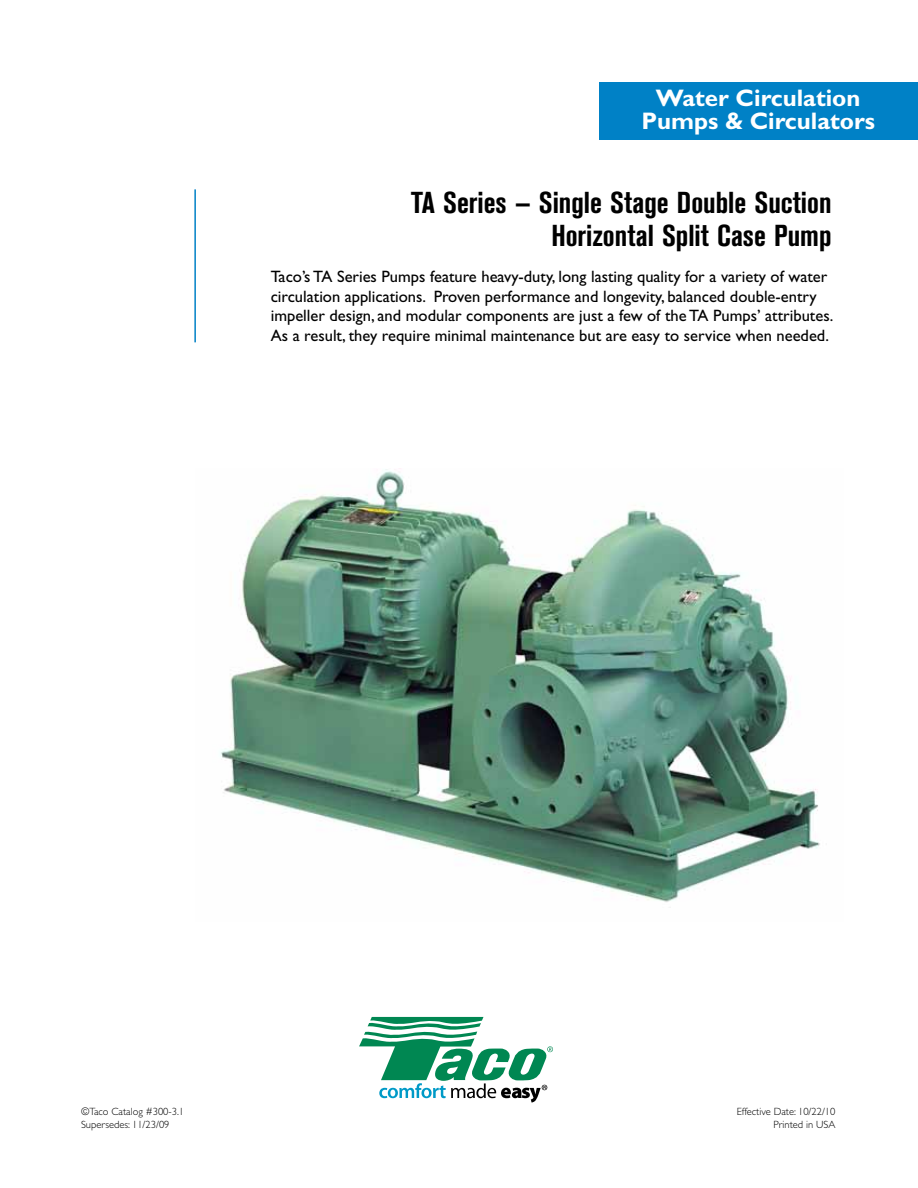
<style>
.page{position:relative;width:918px;height:1188px;background:#fff}
.page>*{position:absolute;margin:0;border:0;box-sizing:border-box;transform-origin:0 0}
.t1{font:700 condensed 30px/33px "Akzidenz Grotesk BE";color:#000;text-align:right}
.t2{font:700 24px/22.5px "Gill Sans";color:#fff;text-align:center}
.t3{font:16.5px/19.5px "Gill Sans";color:#000}
.t4{font:300 10.5px "Gill Sans";color:#000}
</style>
<div class="page">
<svg style="left:359px;top:1017px;width:194px;height:86px"></svg>
<hr style="left:194px;top:189px;width:2px;height:153px;background:#0081c6">
<div style="left:599px;top:82px;width:319px;height:57px;background:#0081c6"></div>
<img style="left:220px;top:468px;width:600px;height:434px">
<h2 class="t2" style="left:641px;top:87px;width:235px">Water Circulation<br>Pumps &amp; Circulators</h2>
<h1 class="t1" style="left:411px;top:186px;width:422px">TA Series — Single Stage Double Suction<br>Horizontal Split Case Pump</h1>
<p class="t3" style="left:271px;top:267px;width:564px">Taco’s TA Series Pumps feature heavy-duty, long lasting quality for a variety of water circulation applications. Proven performance and longevity, balanced double-entry impeller design, and modular components are just a few of the TA Pumps’ attributes.<br>As a result, they require minimal maintenance but are easy to service when needed.</p>
<p class="t4" style="left:81px;top:1106px;width:105px">©Taco Catalog #300-3.1</p>
<p class="t4" style="left:737px;top:1106px;width:100px">Effective Date: 10/22/10</p>
<p class="t4" style="left:81px;top:1118px;width:90px">Supersedes: 11/23/09</p>
<p class="t4" style="left:773px;top:1118px;width:64px">Printed in USA</p>
</div>
